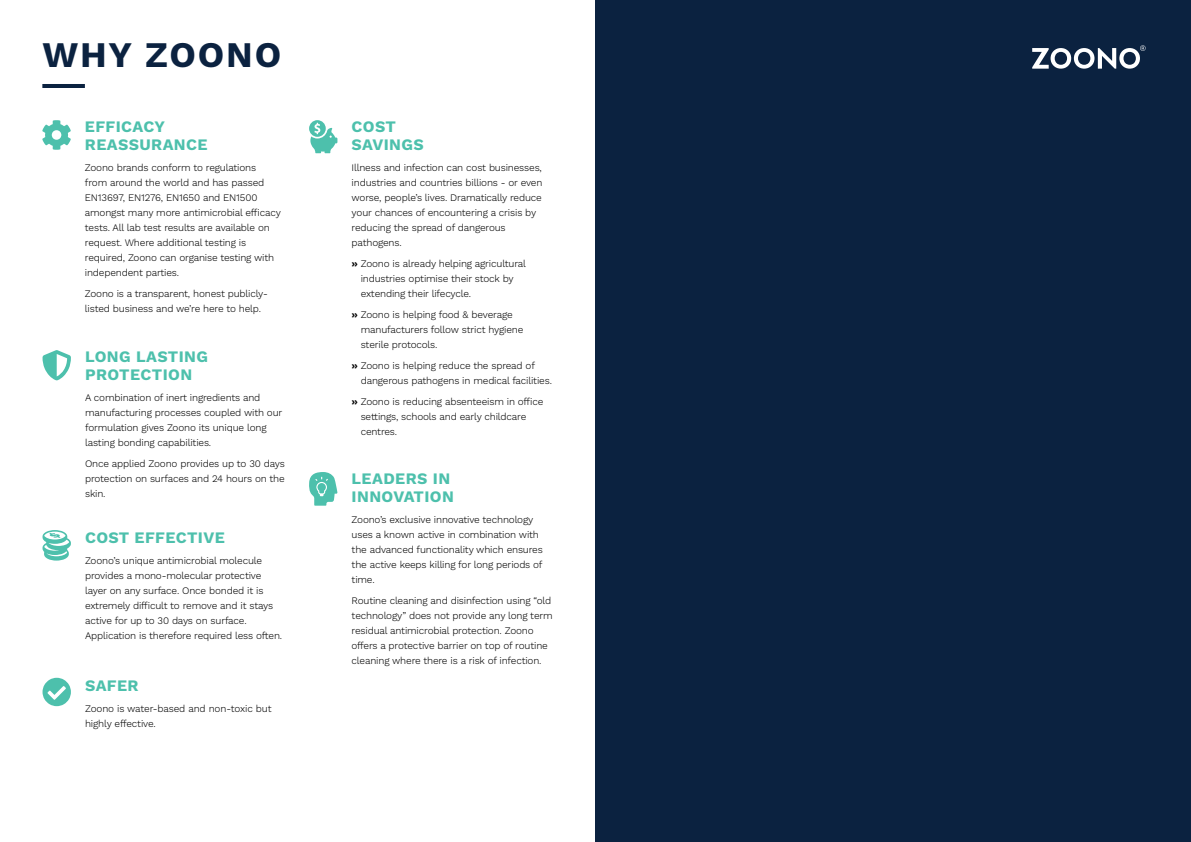
<style>
.page{position:relative;width:1191px;height:842px;background:#fff}
.page>*{position:absolute;margin:0;border:0;box-sizing:border-box;transform-origin:0 0}
.t1{font:700 36px "Work Sans";letter-spacing:.05em;color:#0b2240}
.t2{font:700 16px/18px "Work Sans";letter-spacing:.025em;color:#4dc0ac}
.t3{font:300 10px/15px "Work Sans";letter-spacing:-.015em;color:#000}
.s1{font-family:"Gotham";font-weight:700}
</style>
<div class="page">
<div style="left:595px;top:0;width:596px;height:842px;background:#0b2240"></div>
<hr style="left:42px;top:84px;width:43px;height:4px;background:#0b2240">
<svg style="left:42px;top:120px;width:29px;height:30px"></svg>
<svg style="left:309px;top:120px;width:28px;height:33px"></svg>
<svg style="left:309px;top:472px;width:28px;height:34px"></svg>
<svg style="left:43px;top:350px;width:28px;height:30px"></svg>
<svg style="left:43px;top:678px;width:28px;height:28px"></svg>
<svg style="left:43px;top:530px;width:28px;height:31px"></svg>
<svg style="left:1032px;top:45px;width:113px;height:24px"></svg>
<h1 class="t1" style="left:42px;top:34px;width:240px">WHY ZOONO</h1>
<h2 class="t2" style="left:85px;top:119px;width:124px">EFFICACY<br>REASSURANCE</h2>
<p class="t3" style="left:85px;top:161px;width:197px">Zoono brands conform to regulations from around the world and has passed EN13697, EN1276, EN1650 and EN1500 amongst many more antimicrobial efficacy tests. All lab test results are available on request. Where additional testing is required, Zoono can organise testing with independent parties.</p>
<p class="t3" style="left:85px;top:287px;width:184px">Zoono is a transparent, honest publicly&shy;listed business and we’re here to help.</p>
<h2 class="t2" style="left:85px;top:349px;width:124px">LONG LASTING<br>PROTECTION</h2>
<p class="t3" style="left:85px;top:391px;width:199px">A combination of inert ingredients and manufacturing processes coupled with our formulation gives Zoono its unique long lasting bonding capabilities.</p>
<p class="t3" style="left:85px;top:457px;width:201px;text-align:justify">Once applied Zoono provides up to 30 days protection on surfaces and 24 hours on the skin.</p>
<h2 class="t2" style="left:85px;top:529px;width:141px">COST EFFECTIVE</h2>
<p class="t3" style="left:85px;top:553px;width:199px">Zoono’s unique antimicrobial molecule provides a mono-molecular protective layer on any surface. Once bonded it is extremely difficult to remove and it stays active for up to 30 days on surface.<br>Application is therefore required less often.</p>
<h2 class="t2" style="left:85px;top:677px;width:55px">SAFER</h2>
<p class="t3" style="left:85px;top:701px;width:188px">Zoono is water-based and non-toxic but highly effective.</p>
<h2 class="t2" style="left:351px;top:119px;width:74px">COST<br>SAVINGS</h2>
<p class="t3" style="left:351px;top:161px;width:192px">Illness and infection can cost businesses, industries and countries billions - or even worse, people’s lives. Dramatically reduce your chances of encountering a crisis by reducing the spread of dangerous pathogens.</p>
<p class="t3" style="left:361px;top:257px;width:167px;text-indent:-9px"><span class="s1">»</span> Zoono is already helping agricultural industries optimise their stock by extending their lifecycle.</p>
<p class="t3" style="left:361px;top:308px;width:164px;text-indent:-9px"><span class="s1">»</span> Zoono is helping food &amp; beverage manufacturers follow strict hygiene sterile protocols.</p>
<p class="t3" style="left:361px;top:359px;width:193px;text-indent:-9px"><span class="s1">»</span> Zoono is helping reduce the spread of dangerous pathogens in medical facilities.</p>
<p class="t3" style="left:361px;top:395px;width:184px;text-indent:-9px"><span class="s1">»</span> Zoono is reducing absenteeism in office settings, schools and early childcare centres.</p>
<h2 class="t2" style="left:351px;top:470px;width:104px">LEADERS IN<br>INNOVATION</h2>
<p class="t3" style="left:351px;top:513px;width:193px">Zoono’s exclusive innovative technology uses a known active in combination with the advanced functionality which ensures the active keeps killing for long periods of time.</p>
<p class="t3" style="left:351px;top:594px;width:203px">Routine cleaning and disinfection using “old technology” does not provide any long term residual antimicrobial protection. Zoono offers a protective barrier on top of routine cleaning where there is a risk of infection.</p>
</div>
